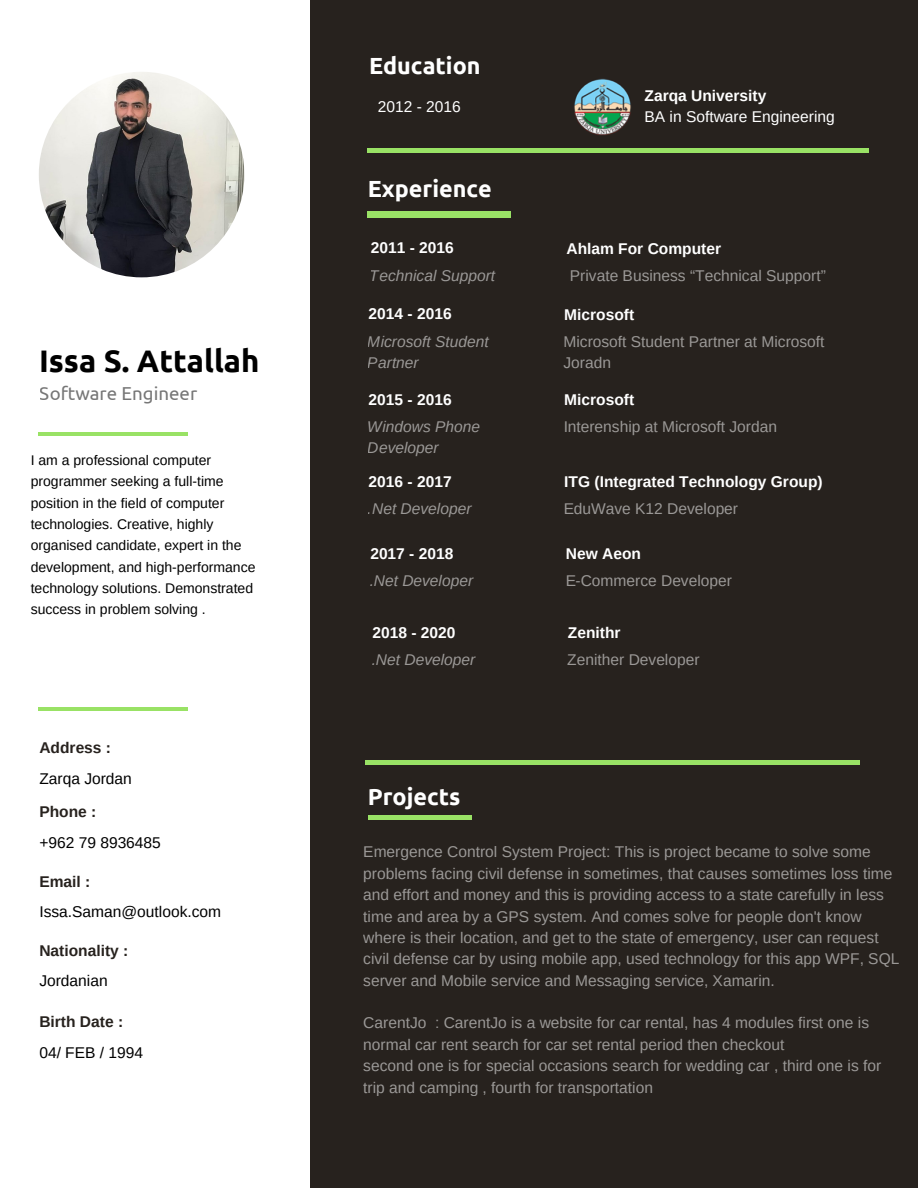
<style>
.page{position:relative;width:918px;height:1188px;background:#27221e}
.page>*{position:absolute;margin:0;border:0;box-sizing:border-box;transform-origin:0 0}
.t1{font:700 31.2px "Ubuntu";color:#000}
.t2{font:700 23.4px "Ubuntu";color:#fff}
.t3{font:18.75px "Ubuntu";color:#000}
.t4{font:15.6px/21.3px "Arimo";color:#fff}
.t5{font:700 15.6px "Arimo";color:#fff}
.t6{font:italic 15.6px/21.3px "Arimo";color:#fff}
.t7{font:15.6px "Arimo";color:#000}
.t8{font:700 15.6px "Arimo";color:#27221e}
.t9{font:13.95px "Arimo";color:#000}
</style>
<div class="page">
<div style="left:0;top:0;width:309px;height:1188px;background:#fff"></div>
<img style="left:39px;top:72px;width:205px;height:205px;border-radius:50%">
<hr style="left:39px;top:708px;width:149px;height:3px;background:#99e265">
<div style="left:367px;top:212px;width:144px;height:6px;background:#99e265"></div>
<div style="left:367px;top:148px;width:501px;height:5px;background:#99e265"></div>
<hr style="left:368px;top:816px;width:104px;height:4px;background:#99e265">
<hr style="left:39px;top:433px;width:149px;height:3px;background:#99e265">
<hr style="left:365px;top:761px;width:495px;height:4px;background:#99e265">
<img style="left:574px;top:79px;width:57px;height:56px">
<p class="t1" style="left:39px;top:343px;width:222px">Issa S. Attallah</p>
<p class="t3" style="left:40px;top:383px;width:159px">Software Engineer</p>
<p class="t9" style="left:31px;top:452px;width:182px">I am a professional computer</p>
<p class="t9" style="left:31px;top:474px;width:194px">programmer seeking a full-time</p>
<p class="t9" style="left:31px;top:495px;width:195px">position in the field of computer</p>
<p class="t9" style="left:31px;top:516px;width:184px">technologies. Creative, highly</p>
<p class="t9" style="left:31px;top:538px;width:212px">organised candidate, expert in the</p>
<p class="t9" style="left:31px;top:559px;width:226px">development, and high-performance</p>
<p class="t9" style="left:31px;top:580px;width:224px">technology solutions. Demonstrated</p>
<p class="t9" style="left:31px;top:602px;width:176px">success in problem solving .</p>
<p class="t8" style="left:39px;top:739px;width:73px">Address :</p>
<p class="t7" style="left:39px;top:769px;width:94px">Zarqa Jordan</p>
<p class="t8" style="left:39px;top:803px;width:59px">Phone :</p>
<p class="t7" style="left:39px;top:834px;width:123px">+962 79 8936485</p>
<p class="t8" style="left:39px;top:873px;width:53px">Email :</p>
<p class="t7" style="left:39px;top:903px;width:183px">Issa.Saman@outlook.com</p>
<p class="t8" style="left:39px;top:942px;width:91px">Nationality :</p>
<p class="t7" style="left:39px;top:972px;width:70px">Jordanian</p>
<p class="t8" style="left:39px;top:1012px;width:85px">Birth Date :</p>
<p class="t7" style="left:39px;top:1044px;width:105px">04/ FEB / 1994</p>
<p class="t2" style="left:369px;top:52px;width:113px">Education</p>
<p class="t4" style="left:378px;top:96px;width:85px">2012 - 2016</p>
<p class="t2" style="left:368px;top:175px;width:126px">Experience</p>
<p class="t5" style="left:645px;top:87px;width:123px">Zarqa University</p>
<p class="t4" style="left:645px;top:106px;width:192px">BA in Software Engineering</p>
<p class="t5" style="left:371px;top:239px;width:85px">2011 - 2016</p>
<p class="t6" style="left:370px;top:265px;width:127px">Technical Support</p>
<p class="t4" style="left:570px;top:265px;width:257px">Private Business “Technical Support”</p>
<p class="t5" style="left:566px;top:240px;width:156px">Ahlam For Computer</p>
<p class="t5" style="left:369px;top:305px;width:85px">2014 - 2016</p>
<p class="t6" style="left:368px;top:331px;width:123px">Microsoft Student<br>Partner</p>
<p class="t4" style="left:563px;top:330px;width:263px">Microsoft Student Partner at Microsoft<br>Joradn</p>
<p class="t5" style="left:564px;top:306px;width:72px">Microsoft</p>
<p class="t5" style="left:369px;top:390px;width:85px">2015 - 2016</p>
<p class="t6" style="left:368px;top:416px;width:114px">Windows Phone<br>Developer</p>
<p class="t4" style="left:563px;top:416px;width:215px">Interenship at Microsoft Jordan</p>
<p class="t5" style="left:564px;top:391px;width:72px">Microsoft</p>
<p class="t5" style="left:369px;top:472px;width:85px">2016 - 2017</p>
<p class="t6" style="left:368px;top:498px;width:105px">.Net Developer</p>
<p class="t4" style="left:563px;top:498px;width:176px">EduWave K12 Developer</p>
<p class="t5" style="left:564px;top:473px;width:260px">ITG (Integrated Technology Group)</p>
<p class="t5" style="left:370px;top:544px;width:85px">2017 - 2018</p>
<p class="t6" style="left:369px;top:570px;width:105px">.Net Developer</p>
<p class="t4" style="left:565px;top:570px;width:168px">E-Commerce Developer</p>
<p class="t5" style="left:566px;top:545px;width:77px">New Aeon</p>
<p class="t5" style="left:372px;top:624px;width:85px">2018 - 2020</p>
<p class="t6" style="left:372px;top:649px;width:105px">.Net Developer</p>
<p class="t4" style="left:567px;top:649px;width:134px">Zenither Developer</p>
<p class="t5" style="left:568px;top:624px;width:54px">Zenithr</p>
<p class="t2" style="left:368px;top:783px;width:94px">Projects</p>
<p class="t4" style="left:363px;top:841px;width:538px">Emergence Control System Project: This is project became to solve some problems facing civil defense in sometimes, that causes sometimes loss time and effort and money and this is providing access to a state carefully in less time and area by a GPS system. And comes solve for people don't know where is their location, and get to the state of emergency, user can request civil defense car by using mobile app, used technology for this app WPF, SQL server and Mobile service and Messaging service, Xamarin.</p>
<p class="t4" style="left:363px;top:1012px;width:519px">CarentJo : CarentJo is a website for car rental, has 4 modules first one is normal car rent search for car set rental period then checkout<br>second one is for special occasions search for wedding car , third one is for trip and camping , fourth for transportation</p>
</div>
